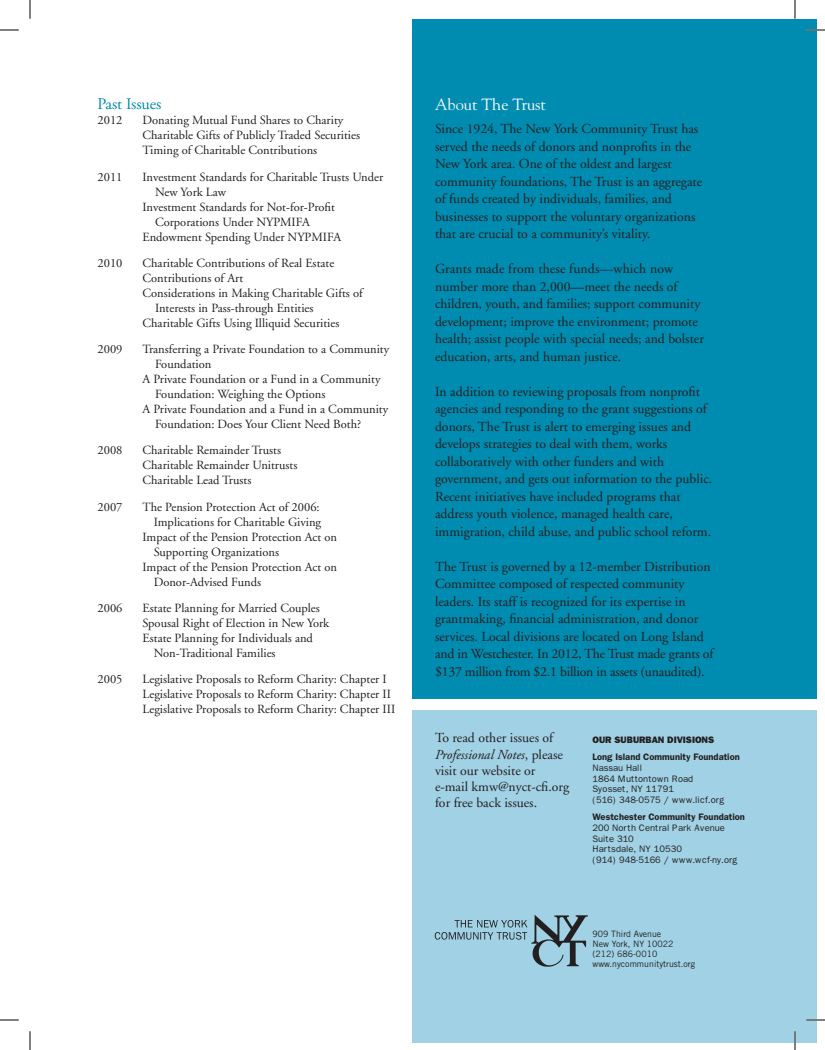
<style>
.page{position:relative;width:825px;height:1050px;background:#fff}
.page>*{position:absolute;margin:0;border:0;box-sizing:border-box;transform-origin:0 0}
.text{font:16.25px "Goudy";color:#fff}
.text-2{font:16.25px "Adobe Garamond";letter-spacing:-.005em;color:#008bb0}
.text-3{font:13.75px/17.5px "Adobe Garamond";color:#231f20}
.text-4{font:12.5px/15px "Adobe Garamond";color:#231f20}
.text-5{font:9.38px "Franklin Gothic";color:#231f20}
.text-6{font:600 9.38px "Franklin Gothic";color:#231f20}
.text-7{font:800 9.38px "Franklin Gothic";color:#231f20}
.text-8{font:8.75px "Trade Gothic";color:#231f20}
.s1{font-style:italic}
</style>
<div class="page">
<div style="left:412px;top:19px;width:406px;height:679px;background:#008bb0"></div>
<div style="left:412px;top:710px;width:406px;height:332px;background:#a0d1e4"></div>
<img style="left:434px;top:914px;width:154px;height:53px">
<svg style="left:0;top:29px;width:19px;height:2px"></svg>
<svg style="left:806px;top:29px;width:19px;height:2px"></svg>
<svg style="left:0;top:1019px;width:19px;height:2px"></svg>
<svg style="left:806px;top:1019px;width:19px;height:2px"></svg>
<svg style="left:29px;top:0;width:2px;height:19px"></svg>
<svg style="left:29px;top:1031px;width:2px;height:19px"></svg>
<svg style="left:794px;top:0;width:2px;height:19px"></svg>
<svg style="left:794px;top:1031px;width:2px;height:19px"></svg>
<p class="text-2" style="left:98px;top:96px;width:65px">Past Issues</p>
<p class="text-4" style="left:98px;top:113px;width:26px">2012</p>
<p class="text-4" style="left:142px;top:113px;width:202px">Donating Mutual Fund Shares to Charity</p>
<p class="text-4" style="left:142px;top:128px;width:219px">Charitable Gifts of Publicly Traded Securities</p>
<p class="text-4" style="left:142px;top:143px;width:176px">Timing of Charitable Contributions</p>
<p class="text-4" style="left:98px;top:169px;width:26px">2011</p>
<p class="text-4" style="left:155px;top:169px;width:230px;text-indent:-12px">Investment Standards for Charitable Trusts Under<br>New York Law</p>
<p class="text-4" style="left:155px;top:199px;width:181px;text-indent:-12px">Investment Standards for Not-for-Profit<br>Corporations Under NYPMIFA</p>
<p class="text-4" style="left:142px;top:229px;width:200px">Endowment Spending Under NYPMIFA</p>
<p class="text-4" style="left:98px;top:256px;width:26px">2010</p>
<p class="text-4" style="left:142px;top:256px;width:193px">Charitable Contributions of Real Estate</p>
<p class="text-4" style="left:142px;top:271px;width:102px">Contributions of Art</p>
<p class="text-4" style="left:155px;top:286px;width:209px;text-indent:-12px">Considerations in Making Charitable Gifts of<br>Interests in Pass-through Entities</p>
<p class="text-4" style="left:142px;top:316px;width:198px">Charitable Gifts Using Illiquid Securities</p>
<p class="text-4" style="left:98px;top:342px;width:26px">2009</p>
<p class="text-4" style="left:155px;top:342px;width:236px;text-indent:-12px">Transferring a Private Foundation to a Community<br>Foundation</p>
<p class="text-4" style="left:155px;top:372px;width:227px;text-indent:-12px">A Private Foundation or a Fund in a Community<br>Foundation: Weighing the Options</p>
<p class="text-4" style="left:155px;top:402px;width:235px;text-indent:-12px">A Private Foundation and a Fund in a Community<br>Foundation: Does Your Client Need Both?</p>
<p class="text-4" style="left:98px;top:443px;width:26px">2008</p>
<p class="text-4" style="left:142px;top:443px;width:140px">Charitable Remainder Trusts</p>
<p class="text-4" style="left:142px;top:458px;width:157px">Charitable Remainder Unitrusts</p>
<p class="text-4" style="left:142px;top:473px;width:110px">Charitable Lead Trusts</p>
<p class="text-4" style="left:98px;top:499px;width:26px">2007</p>
<p class="text-4" style="left:142px;top:499px;width:179px">The Pension Protection Act of 2006:</p>
<p class="text-4" style="left:154px;top:514px;width:169px">Implications for Charitable Giving</p>
<p class="text-4" style="left:142px;top:529px;width:196px">Impact of the Pension Protection Act on</p>
<p class="text-4" style="left:154px;top:544px;width:127px">Supporting Organizations</p>
<p class="text-4" style="left:142px;top:559px;width:196px">Impact of the Pension Protection Act on</p>
<p class="text-4" style="left:154px;top:574px;width:109px">Donor-Advised Funds</p>
<p class="text-4" style="left:98px;top:601px;width:26px">2006</p>
<p class="text-4" style="left:142px;top:601px;width:179px">Estate Planning for Married Couples</p>
<p class="text-4" style="left:142px;top:616px;width:188px">Spousal Right of Election in New York</p>
<p class="text-4" style="left:142px;top:631px;width:172px">Estate Planning for Individuals and</p>
<p class="text-4" style="left:154px;top:646px;width:123px">Non-Traditional Families</p>
<p class="text-4" style="left:98px;top:672px;width:26px">2005</p>
<p class="text-4" style="left:142px;top:672px;width:246px">Legislative Proposals to Reform Charity: Chapter I</p>
<p class="text-4" style="left:142px;top:687px;width:250px">Legislative Proposals to Reform Charity: Chapter II</p>
<p class="text-4" style="left:142px;top:702px;width:254px">Legislative Proposals to Reform Charity: Chapter III</p>
<p class="text" style="left:435px;top:95px;width:113px">About The Trust</p>
<p class="text-3" style="left:435px;top:121px;width:269px">Since 1924, The New York Community Trust has served the needs of donors and nonprofits in the New York area. One of the oldest and largest community foundations, The Trust is an aggregate of funds created by individuals, families, and businesses to support the voluntary organizations that are crucial to a community’s vitality.</p>
<p class="text-3" style="left:435px;top:261px;width:270px">Grants made from these funds—which now number more than 2,000—meet the needs of children, youth, and families; support community development; improve the environment; promote health; assist people with special needs; and bolster education, arts, and human justice.</p>
<p class="text-3" style="left:435px;top:383px;width:279px">In addition to reviewing proposals from nonprofit agencies and responding to the grant suggestions of donors, The Trust is alert to emerging issues and develops strategies to deal with them, works collaboratively with other funders and with government, and gets out information to the public.<br>Recent initiatives have included programs that address youth violence, managed health care, immigration, child abuse, and public school reform.</p>
<p class="text-3" style="left:435px;top:558px;width:280px">The Trust is governed by a 12-member Distribution Committee composed of respected community leaders. Its staff is recognized for its expertise in grantmaking, financial administration, and donor services. Local divisions are located on Long Island and in Westchester. In 2012, The Trust made grants of $137 million from $2.1 billion in assets (unaudited).</p>
<p class="text-3" style="left:435px;top:730px;width:136px;line-height:16.2px">To read other issues of<br><span class="s1">Professional Notes</span>, please visit our website or e-mail kmw@nyct-cfi.org for free back issues.</p>
<p class="text-7" style="left:592px;top:734px;width:123px">OUR SUBURBAN DIVISIONS</p>
<p class="text-6" style="left:592px;top:752px;width:149px">Long Island Community Foundation</p>
<p class="text-5" style="left:592px;top:763px;width:51px">Nassau Hall</p>
<p class="text-5" style="left:592px;top:773px;width:102px">1864 Muttontown Road</p>
<p class="text-5" style="left:592px;top:784px;width:83px">Syosset, NY 11791</p>
<p class="text-5" style="left:592px;top:794px;width:134px">(516) 348-0575 / www.licf.org</p>
<p class="text-6" style="left:592px;top:812px;width:154px">Westchester Community Foundation</p>
<p class="text-5" style="left:592px;top:823px;width:134px">200 North Central Park Avenue</p>
<p class="text-5" style="left:592px;top:833px;width:43px">Suite 310</p>
<p class="text-5" style="left:592px;top:844px;width:91px">Hartsdale, NY 10530</p>
<p class="text-5" style="left:592px;top:854px;width:147px">(914) 948-5166 / www.wcf-ny.org</p>
<p class="text-8" style="left:592px;top:928px;width:70px">909 Third Avenue</p>
<p class="text-8" style="left:592px;top:938px;width:83px">New York, NY 10022</p>
<p class="text-8" style="left:592px;top:948px;width:66px">(212) 686-0010</p>
<p class="text-8" style="left:592px;top:958px;width:104px">www.nycommunitytrust.org</p>
</div>
